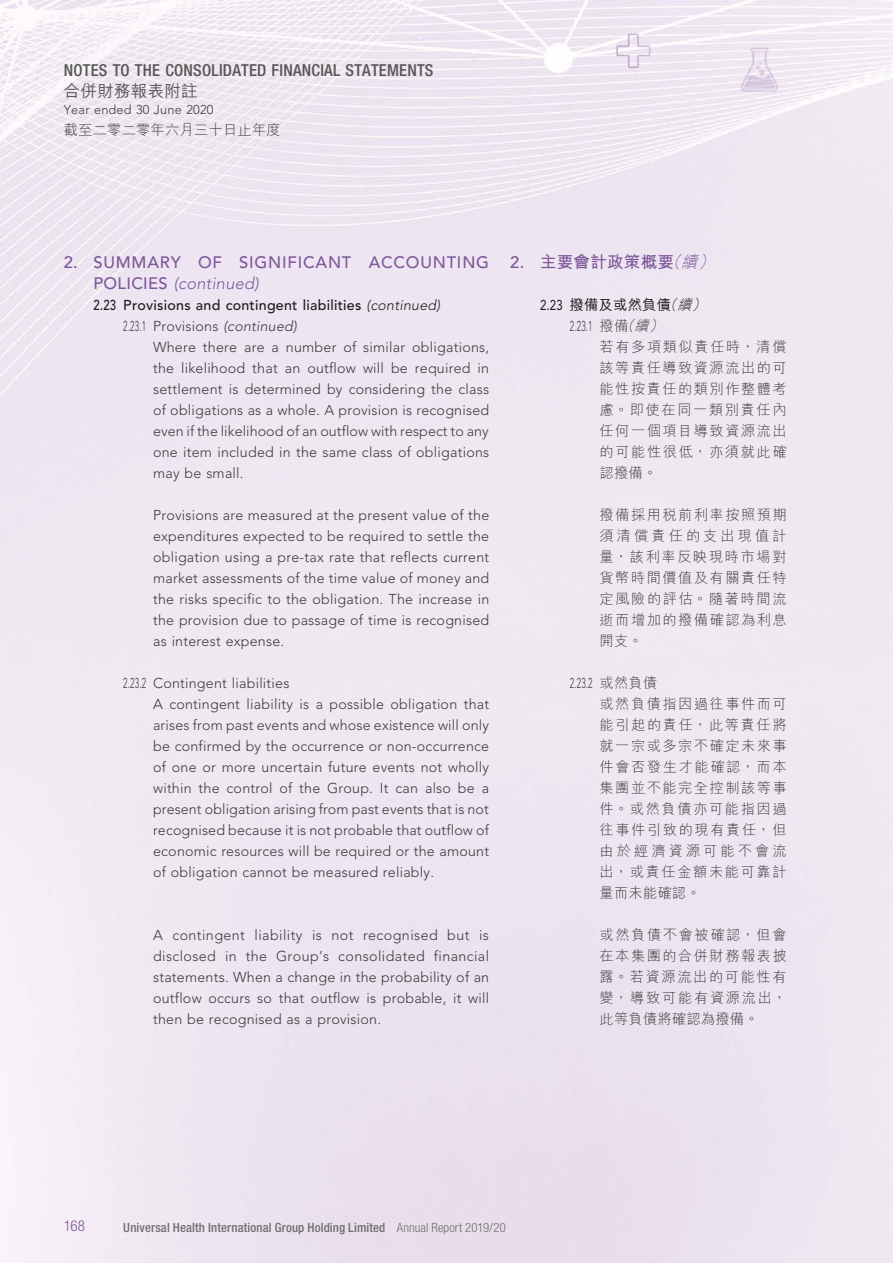
<style>
.page{position:relative;width:893px;height:1263px;background:#fff}
.page>*{position:absolute;margin:0;border:0;box-sizing:border-box;transform-origin:0 0}
.t1{font:500 16.5px/21px "Avenir LT Std";letter-spacing:.05em;color:#7e5699}
.t2{font:500 condensed 16.5px "Helvetica Neue LT Std";letter-spacing:.015em;color:#575756}
.t3{font:700 16.5px "M Hei HK";letter-spacing:.015em;color:#7e5699}
.t4{font:500 16.5px "M Hei HK";letter-spacing:.015em;color:#575756}
.t5{font:300 condensed 15px "Helvetica Neue LT Std";color:#7e5699}
.t6{font:300 14.25px/21px "Avenir LT Std";letter-spacing:.015em;color:#3c3c3b;text-align:justify}
.t7{font:300 14.25px/21px "Avenir LT Std";letter-spacing:.015em;color:#3c3c3b;scale:.6 1}
.t8{font:300 14.25px/21px "M Hei HK";letter-spacing:.11em;color:#3c3c3b;text-align:justify}
.t9{font:500 14.25px/21px "Avenir LT Std";letter-spacing:.015em;color:#1c1c1b;scale:.8 1}
.t10{font:300 14.25px "M Hei HK";letter-spacing:.015em;color:#3c3c3b}
.t11{font:500 14.25px "M Hei HK";letter-spacing:.015em;color:#1c1c1b}
.t12{font:500 condensed 12.75px "Helvetica Neue LT Std";letter-spacing:.01em;color:#6f6f6f}
.t13{font:300 12.75px "Avenir LT Std";letter-spacing:.015em;color:#3c3c3b}
.s1{font-weight:300;font-style:italic}
.s2{font-weight:300;color:#3c3c3b}
.s3{font-weight:300;font-style:italic;color:#3c3c3b}
.s4{font-family:"Avenir LT Std";font-weight:500}
.s5{font-family:"Avenir LT Std";font-weight:400}
.s6{font-family:"M Hei HK"}
.s7{font-family:"M Hei HK";font-style:italic}
.s8{font-weight:300}
</style>
<div class="page">
<p class="t2" style="left:64px;top:60px;width:371px">NOTES TO THE CONSOLIDATED FINANCIAL STATEMENTS</p>
<p class="t4" style="left:64px;top:79px;width:135px">合併財務報表附註</p>
<p class="t13" style="left:64px;top:102px;width:151px">Year ended 30 June 2020</p>
<p class="t10" style="left:64px;top:120px;width:218px">截至二零二零年六月三十日止年度</p>
<p class="t1" style="left:94px;top:252px;width:397px;text-indent:-30px">2. SUMMARY OF SIGNIFICANT ACCOUNTING<br>POLICIES <span class="s1">(continued)</span></p>
<p class="t9" style="left:123px;top:295px;width:398px;text-indent:-30px">2.23 Provisions and contingent liabilities <span class="s1">(continued)<br></span><span class="s2">2.23.1 Provisions</span> <span class="s3">(continued)</span></p>
<p class="t6" style="left:153px;top:336px;width:338px">Where there are a number of similar obligations, the likelihood that an outflow will be required in settlement is determined by considering the class of obligations as a whole. A provision is recognised even if the likelihood of an outflow with respect to any one item included in the same class of obligations may be small.</p>
<p class="t6" style="left:153px;top:504px;width:338px">Provisions are measured at the present value of the expenditures expected to be required to settle the obligation using a pre-tax rate that reflects current market assessments of the time value of money and the risks specific to the obligation. The increase in the provision due to passage of time is recognised as interest expense.</p>
<p class="t7" style="left:153px;top:672px;width:562px;text-indent:-30px">2.23.2 Contingent liabilities<br>A contingent liability is a possible obligation that arises from past events and whose existence will only be confirmed by the occurrence or non-occurrence of one or more uncertain future events not wholly within the control of the Group. It can also be a present obligation arising from past events that is not recognised because it is not probable that outflow of economic resources will be required or the amount of obligation cannot be measured reliably.</p>
<p class="t6" style="left:153px;top:924px;width:338px">A contingent liability is not recognised but is disclosed in the Group’s consolidated financial statements. When a change in the probability of an outflow occurs so that outflow is probable, it will then be recognised as a provision.</p>
<p class="t3" style="left:510px;top:250px;width:211px"><span class="s4">2.</span> 主要會計政策概要<span class="s1">（續）</span></p>
<p class="t11" style="left:540px;top:294px;width:172px"><span class="s5">2.23</span> 撥備及或然負債<span class="s1">（續）</span></p>
<p class="t7" style="left:570px;top:315px;width:165px">2.23.1 <span class="s6">撥備</span><span class="s7">（續）</span></p>
<p class="t8" style="left:600px;top:335px;width:189px">若有多項類似責任時，清償該等責任導致資源流出的可能性按責任的類別作整體考慮。即使在同一類別責任內任何一個項目導致資源流出的可能性很低，亦須就此確認撥備。</p>
<p class="t8" style="left:600px;top:503px;width:189px">撥備採用稅前利率按照預期須清償責任的支出現值計量，該利率反映現時市場對貨幣時間價值及有關責任特定風險的評估。隨著時間流逝而增加的撥備確認為利息開支。</p>
<p class="t7" style="left:570px;top:672px;width:147px">2.23.2 <span class="s6">或然負債</span></p>
<p class="t8" style="left:600px;top:692px;width:189px">或然負債指因過往事件而可能引起的責任，此等責任將就一宗或多宗不確定未來事件會否發生才能確認，而本集團並不能完全控制該等事件。或然負債亦可能指因過往事件引致的現有責任，但由於經濟資源可能不會流出，或責任金額未能可靠計量而未能確認。</p>
<p class="t8" style="left:600px;top:923px;width:189px">或然負債不會被確認，但會在本集團的合併財務報表披露。若資源流出的可能性有變，導致可能有資源流出，此等負債將確認為撥備。</p>
<p class="t5" style="left:64px;top:1217px;width:23px">168</p>
<p class="t12" style="left:123px;top:1220px;width:384px">Universal Health International Group Holding Limited <span class="s8">Annual Report 2019/20</span></p>
</div>
